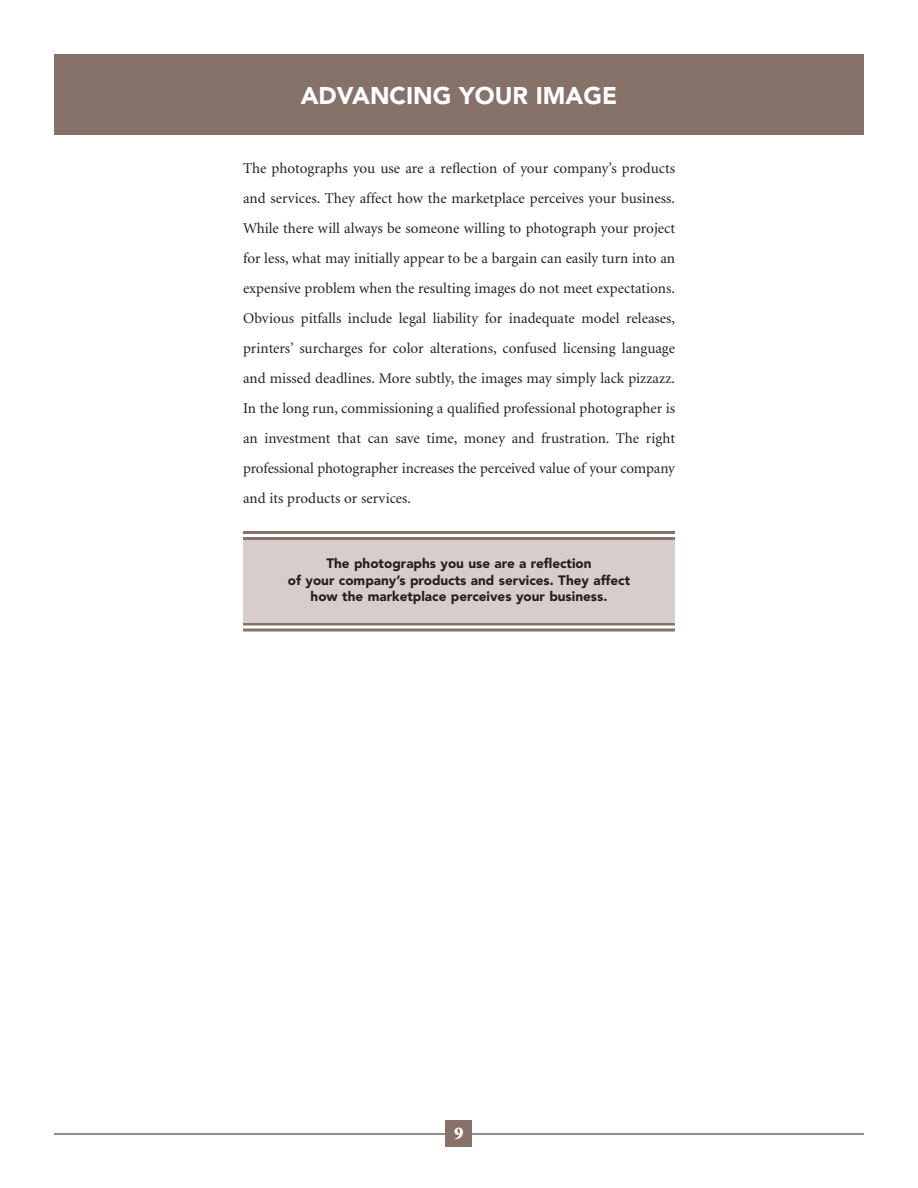
<style>
.page{position:relative;width:918px;height:1188px;background:#fff}
.page>*{position:absolute;margin:0;border:0;box-sizing:border-box;transform-origin:0 0}
.t1{font:900 24px "Avenir";color:#fff}
.t2{font:900 18px "Minion";color:#fff}
.t3{font:15px/30px "Minion";letter-spacing:-.01em;color:#231f20;text-align:justify}
.t4{font:900 13.5px/16.5px "Avenir";color:#231f20;text-align:center}
</style>
<div class="page">
<hr style="left:54px;top:1134px;width:810px;height:1px;background:#231f20">
<div style="left:446px;top:1120px;width:26px;height:28px;background:#877269"></div>
<div style="left:54px;top:54px;width:810px;height:81px;background:#877269"></div>
<hr style="left:243px;top:531px;width:432px;height:3px;background:#877269">
<hr style="left:243px;top:537px;width:432px;height:3px;background:#877269">
<svg style="left:243px;top:622px;width:432px;height:4px"></svg>
<svg style="left:243px;top:628px;width:432px;height:4px"></svg>
<div style="left:243px;top:540px;width:432px;height:82px;background:#d7cecb"></div>
<h1 class="t1" style="left:301px;top:86px;width:318px">ADVANCING YOUR IMAGE</h1>
<p class="t3" style="left:243px;top:154px;width:434px">The photographs you use are a reflection of your company’s products and services. They affect how the marketplace perceives your business.<br>While there will always be someone willing to photograph your project for less, what may initially appear to be a bargain can easily turn into an expensive problem when the resulting images do not meet expectations.<br>Obvious pitfalls include legal liability for inadequate model releases, printers’ surcharges for color alterations, confused licensing language and missed deadlines. More subtly, the images may simply lack pizzazz.<br>In the long run, commissioning a qualified professional photographer is an investment that can save time, money and frustration. The right professional photographer increases the perceived value of your company and its products or services.</p>
<p class="t4" style="left:288px;top:557px;width:344px">The photographs you use are a reflection<br>of your company’s products and services. They affect how the marketplace perceives your business.</p>
<p class="t2" style="left:454px;top:1127px;width:10px">9</p>
</div>
